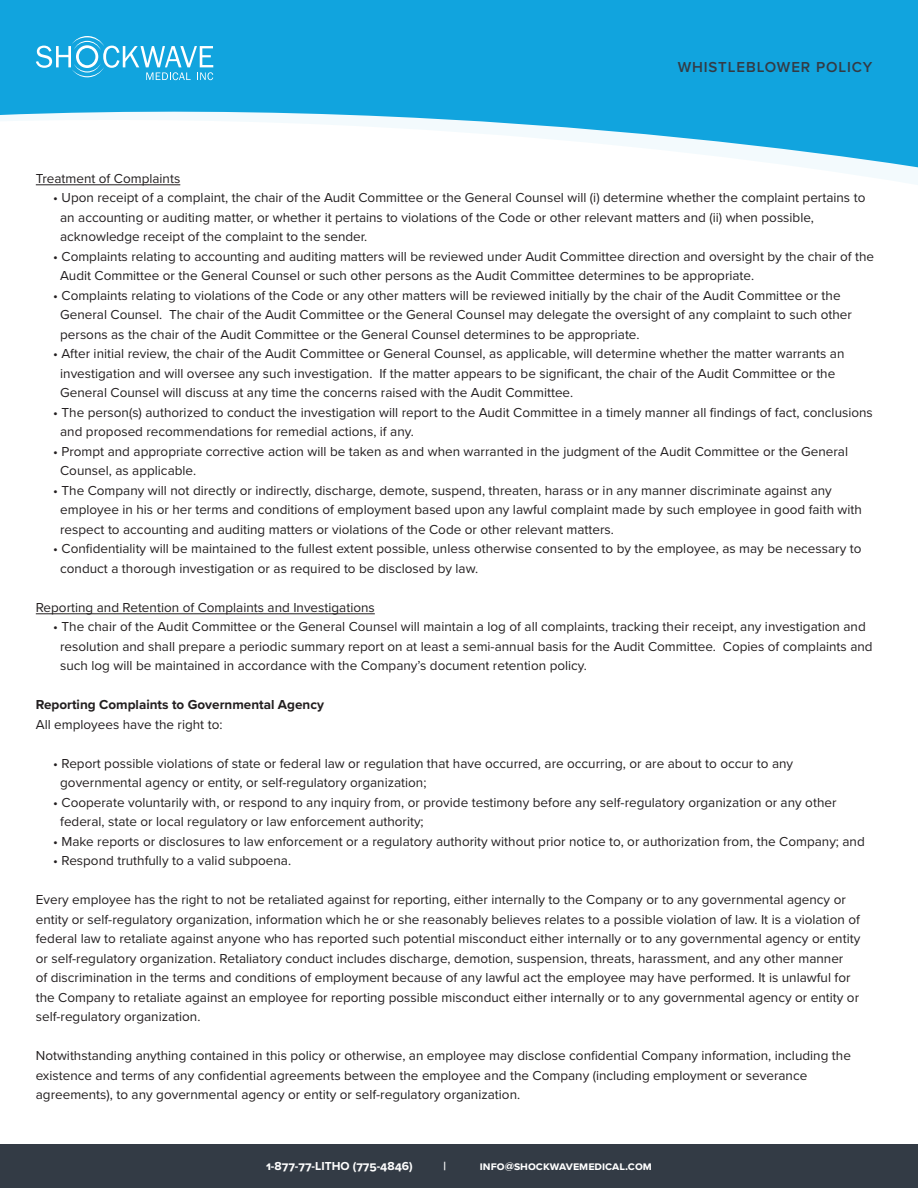
<style>
.page{position:relative;width:918px;height:1188px;background:#fff}
.page>*{position:absolute;margin:0;border:0;box-sizing:border-box;transform-origin:0 0}
.t1{font:600 15px "Proxima Nova";letter-spacing:.06em;color:#333b45}
.t2{font:13.5px/19.5px "Proxima Nova";color:#231f20}
.t3{font:700 13.5px "Proxima Nova";color:#231f20}
.t4{font:700 12px "Proxima Nova S";color:#fff}
</style>
<div class="page">
<hr style="left:36px;top:613px;width:339px;height:1px;background:#231f20">
<svg style="left:0;top:0;width:918px;height:180px;fill:#11a4de"></svg>
<svg style="left:36px;top:36px;width:177px;height:44px;background:#3eb5e4"></svg>
<div style="left:0;top:1145px;width:918px;height:43px;background:#333b45"></div>
<p class="t1" style="left:678px;top:56px;width:196px">WHISTLEBLOWER POLICY</p>
<p class="t2" style="left:36px;top:168px;width:146px">Treatment of Complaints</p>
<p class="t2" style="left:53px;top:187px;width:814px">• Upon receipt of a complaint, the chair of the Audit Committee or the General Counsel will (i) determine whether the complaint pertains to</p>
<p class="t2" style="left:60px;top:207px;width:755px">an accounting or auditing matter, or whether it pertains to violations of the Code or other relevant matters and (ii) when possible,</p>
<p class="t2" style="left:60px;top:226px;width:309px">acknowledge receipt of the complaint to the sender.</p>
<p class="t2" style="left:53px;top:246px;width:822px">• Complaints relating to accounting and auditing matters will be reviewed under Audit Committee direction and oversight by the chair of the</p>
<p class="t2" style="left:60px;top:265px;width:696px">Audit Committee or the General Counsel or such other persons as the Audit Committee determines to be appropriate.</p>
<p class="t2" style="left:53px;top:285px;width:789px">• Complaints relating to violations of the Code or any other matters will be reviewed initially by the chair of the Audit Committee or the</p>
<p class="t2" style="left:60px;top:304px;width:793px">General Counsel. The chair of the Audit Committee or the General Counsel may delegate the oversight of any complaint to such other</p>
<p class="t2" style="left:60px;top:324px;width:581px">persons as the chair of the Audit Committee or the General Counsel determines to be appropriate.</p>
<p class="t2" style="left:53px;top:343px;width:793px">• After initial review, the chair of the Audit Committee or General Counsel, as applicable, will determine whether the matter warrants an</p>
<p class="t2" style="left:60px;top:363px;width:777px">investigation and will oversee any such investigation. If the matter appears to be significant, the chair of the Audit Committee or the</p>
<p class="t2" style="left:60px;top:382px;width:515px">General Counsel will discuss at any time the concerns raised with the Audit Committee.</p>
<p class="t2" style="left:60px;top:402px;width:814px;text-indent:-7px">• The person(s) authorized to conduct the investigation will report to the Audit Committee in a timely manner all findings of fact, conclusions and proposed recommendations for remedial actions, if any.</p>
<p class="t2" style="left:53px;top:441px;width:796px">• Prompt and appropriate corrective action will be taken as and when warranted in the judgment of the Audit Committee or the General</p>
<p class="t2" style="left:60px;top:460px;width:137px">Counsel, as applicable.</p>
<p class="t2" style="left:53px;top:480px;width:780px">• The Company will not directly or indirectly, discharge, demote, suspend, threaten, harass or in any manner discriminate against any</p>
<p class="t2" style="left:60px;top:499px;width:803px">employee in his or her terms and conditions of employment based upon any lawful complaint made by such employee in good faith with</p>
<p class="t2" style="left:60px;top:519px;width:555px">respect to accounting and auditing matters or violations of the Code or other relevant matters.</p>
<p class="t2" style="left:53px;top:538px;width:810px">• Confidentiality will be maintained to the fullest extent possible, unless otherwise consented to by the employee, as may be necessary to</p>
<p class="t2" style="left:60px;top:558px;width:419px">conduct a thorough investigation or as required to be disclosed by law.</p>
<p class="t2" style="left:36px;top:597px;width:341px">Reporting and Retention of Complaints and Investigations</p>
<p class="t2" style="left:53px;top:616px;width:814px">• The chair of the Audit Committee or the General Counsel will maintain a log of all complaints, tracking their receipt, any investigation and</p>
<p class="t2" style="left:60px;top:636px;width:814px">resolution and shall prepare a periodic summary report on at least a semi-annual basis for the Audit Committee. Copies of complaints and</p>
<p class="t2" style="left:60px;top:655px;width:528px">such log will be maintained in accordance with the Company’s document retention policy.</p>
<p class="t3" style="left:36px;top:695px;width:290px">Reporting Complaints to Governmental Agency</p>
<p class="t2" style="left:36px;top:714px;width:188px">All employees have the right to:</p>
<p class="t2" style="left:53px;top:753px;width:742px">• Report possible violations of state or federal law or regulation that have occurred, are occurring, or are about to occur to any</p>
<p class="t2" style="left:60px;top:772px;width:368px">governmental agency or entity, or self-regulatory organization;</p>
<p class="t2" style="left:60px;top:792px;width:778px;text-indent:-7px">• Cooperate voluntarily with, or respond to any inquiry from, or provide testimony before any self-regulatory organization or any other federal, state or local regulatory or law enforcement authority;</p>
<p class="t2" style="left:53px;top:831px;width:813px">• Make reports or disclosures to law enforcement or a regulatory authority without prior notice to, or authorization from, the Company; and</p>
<p class="t2" style="left:53px;top:850px;width:239px">• Respond truthfully to a valid subpoena.</p>
<p class="t2" style="left:36px;top:889px;width:826px">Every employee has the right to not be retaliated against for reporting, either internally to the Company or to any governmental agency or entity or self-regulatory organization, information which he or she reasonably believes relates to a possible violation of law. It is a violation of federal law to retaliate against anyone who has reported such potential misconduct either internally or to any governmental agency or entity or self-regulatory organization. Retaliatory conduct includes discharge, demotion, suspension, threats, harassment, and any other manner<br>of discrimination in the terms and conditions of employment because of any lawful act the employee may have performed. It is unlawful for the Company to retaliate against an employee for reporting possible misconduct either internally or to any governmental agency or entity or self-regulatory organization.</p>
<p class="t2" style="left:36px;top:1045px;width:817px">Notwithstanding anything contained in this policy or otherwise, an employee may disclose confidential Company information, including the</p>
<p class="t2" style="left:36px;top:1065px;width:773px">existence and terms of any confidential agreements between the employee and the Company (including employment or severance</p>
<p class="t2" style="left:36px;top:1084px;width:486px">agreements), to any governmental agency or entity or self-regulatory organization.</p>
<p class="t4" style="left:266px;top:1158px;width:148px">1-877-77-LITHO (775-4846)</p>
<p class="t4" style="left:444px;top:1158px;width:4px">|</p>
<p class="t4" style="left:480px;top:1158px;width:174px">info@shockwavemedical.com</p>
</div>
